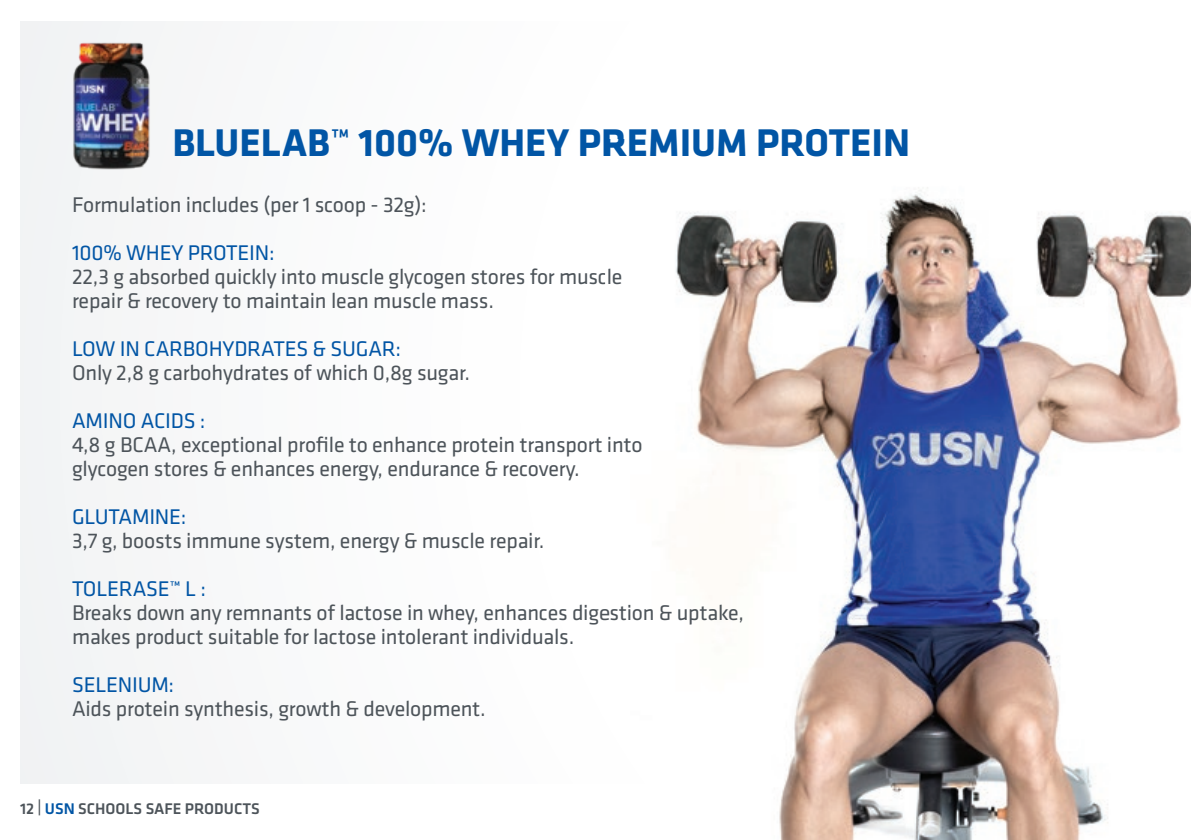
<style>
.page{position:relative;width:1191px;height:840px;background:#fff}
.page>*{position:absolute;margin:0;border:0;box-sizing:border-box;transform-origin:0 0}
.t1{font:700 40px "Klavika";color:#0155a5}
.t2{font:22px/24px "Klavika";letter-spacing:-.01em;color:#4d545a}
.t3{font:22px "Klavika";letter-spacing:-.01em;color:#0155a5}
.t4{font:500 16px "Klavika";color:#4d545a}
.s1{font-weight:500}
.s2{color:#0155a5}
</style>
<div class="page">
<div style="left:21px;top:22px;width:1170px;height:760px;background:#fafbfb"></div>
<div style="left:605px;top:140px;width:586px;height:699px;background:#fff"></div>
<img style="left:676px;top:187px;width:515px;height:652px">
<img style="left:73px;top:42px;width:77px;height:128px">
<h1 class="t1" style="left:172px;top:121px;width:739px">BLUELAB<span class="s1">™</span> 100% WHEY PREMIUM PROTEIN</h1>
<p class="t2" style="left:72px;top:192px;width:356px">Formulation includes (per 1 scoop - 32g):</p>
<p class="t3" style="left:72px;top:240px;width:204px">100% WHEY PROTEIN:</p>
<p class="t2" style="left:72px;top:264px;width:552px">22,3 g absorbed quickly into muscle glycogen stores for muscle repair &amp; recovery to maintain lean muscle mass.</p>
<p class="t3" style="left:72px;top:336px;width:330px">LOW IN CARBOHYDRATES &amp; SUGAR:</p>
<p class="t2" style="left:72px;top:360px;width:400px">Only 2,8 g carbohydrates of which 0,8g sugar.</p>
<p class="t3" style="left:72px;top:408px;width:135px">AMINO ACIDS :</p>
<p class="t2" style="left:72px;top:432px;width:572px">4,8 g BCAA, exceptional profile to enhance protein transport into glycogen stores &amp; enhances energy, endurance &amp; recovery.</p>
<p class="t3" style="left:72px;top:504px;width:116px">GLUTAMINE:</p>
<p class="t2" style="left:72px;top:528px;width:474px">3,7 g, boosts immune system, energy &amp; muscle repair.</p>
<p class="t3" style="left:72px;top:576px;width:135px">TOLERASE™ L :</p>
<p class="t2" style="left:72px;top:600px;width:673px">Breaks down any remnants of lactose in whey, enhances digestion &amp; uptake, makes product suitable for lactose intolerant individuals.</p>
<p class="t3" style="left:72px;top:672px;width:104px">SELENIUM:</p>
<p class="t2" style="left:72px;top:696px;width:415px">Aids protein synthesis, growth &amp; development.</p>
<p class="t4" style="left:20px;top:799px;width:241px">12 | <span class="s2">USN</span> SCHOOLS SAFE PRODUCTS</p>
</div>
